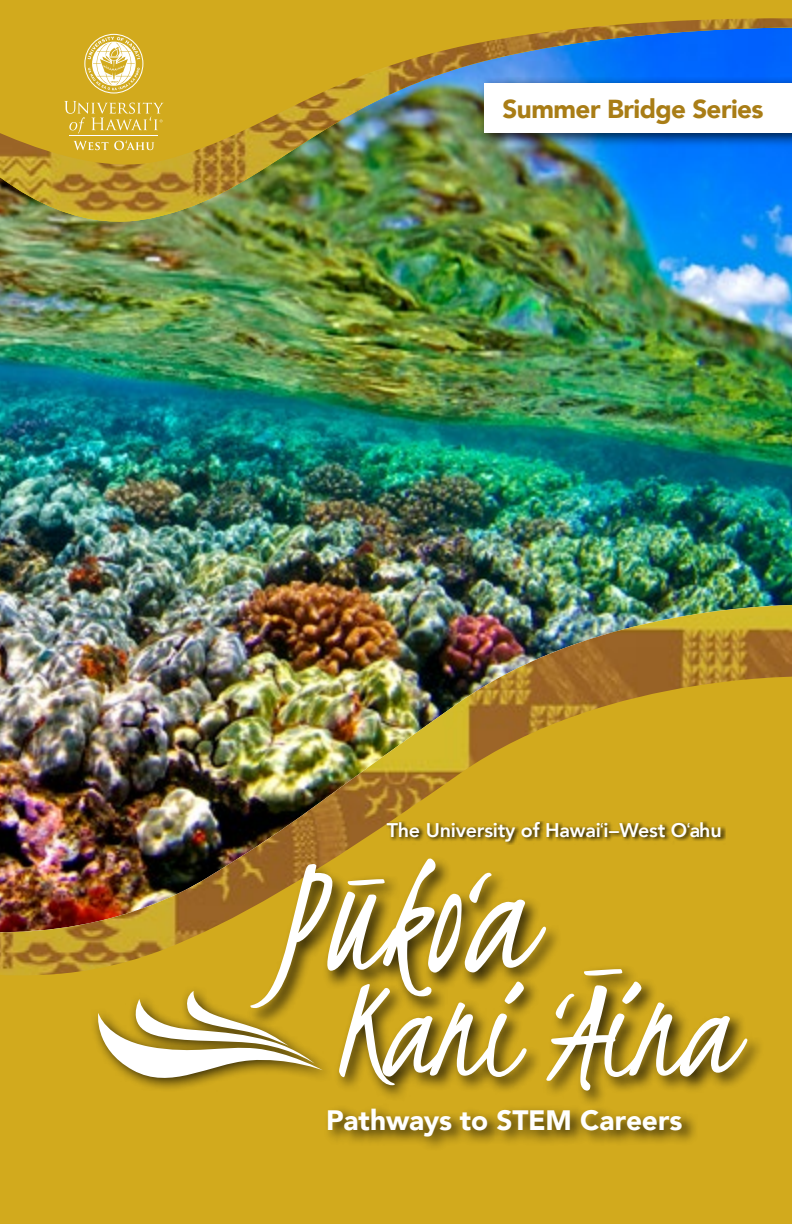
<style>
.page{position:relative;width:792px;height:1224px;background:#fff}
.page>*{position:absolute;margin:0;border:0;box-sizing:border-box;transform-origin:0 0}
.t1{font:186px "Kristi";color:#fff}
.t2{font:154.6px "Kristi";letter-spacing:-.01em;color:#fff}
.Program-Body{font:900 28px "Avenir";letter-spacing:-.005em;color:#fff}
.Program-BodyNoindent{font:900 26px "Avenir";letter-spacing:-.025em;color:#a97d16}
.t3{font:800 19.8px "Avenir";letter-spacing:-.01em;color:#fff}
.s1{font-family:"Arial";font-weight:400}
</style>
<div class="page">
<img style="left:0;top:239px;width:792px;height:359px">
<img style="left:0;top:605px;width:792px;height:64px">
<img style="left:0;top:669px;width:792px;height:555px">
<img style="left:0;top:224px;width:792px;height:15px">
<img style="left:0;top:176px;width:792px;height:48px">
<img style="left:0;top:0;width:792px;height:176px">
<svg style="left:84px;top:34px;width:59px;height:60px"></svg>
<svg style="left:73px;top:140px;width:81px;height:10px"></svg>
<hr style="left:70px;top:135px;width:88px;height:1px;background:#fff">
<svg style="left:64px;top:101px;width:100px;height:33px;background:#d8b53c"></svg>
<div style="left:478px;top:77px;width:314px;height:72px;background:#000;opacity:.75"></div>
<div style="left:485px;top:84px;width:307px;height:49px;background:#fff"></div>
<div style="left:386px;top:821px;width:340px;height:24px;background:#000;opacity:.75"></div>
<div style="left:324px;top:1103px;width:374px;height:48px;background:#000;opacity:.75"></div>
<div style="left:90px;top:985px;width:246px;height:108px;background:#d2aa1d"></div>
<svg style="left:94px;top:991px;width:229px;height:98px"></svg>
<div style="left:247px;top:856px;width:316px;height:170px;background:#000;opacity:.75"></div>
<div style="left:580px;top:965px;width:60px;height:28px;background:#000;opacity:.75"></div>
<svg style="left:584px;top:969px;width:38px;height:7px"></svg>
<div style="left:334px;top:978px;width:430px;height:130px;background:#000;opacity:.75"></div>
<p class="Program-BodyNoindent" style="left:503px;top:87px;width:262px">Summer Bridge Series</p>
<p class="t3" style="left:387px;top:815px;width:337px">The University of Hawai<span class="s1">‘</span>i–West O<span class="s1">‘</span>ahu</p>
<p class="t1" style="left:268px;top:796px;width:263px">Puko‘a</p>
<p class="t2" style="left:331px;top:930px;width:404px">Kani ‘Aina</p>
<p class="Program-Body" style="left:326px;top:1096px;width:358px">Pathways to STEM Careers</p>
</div>
